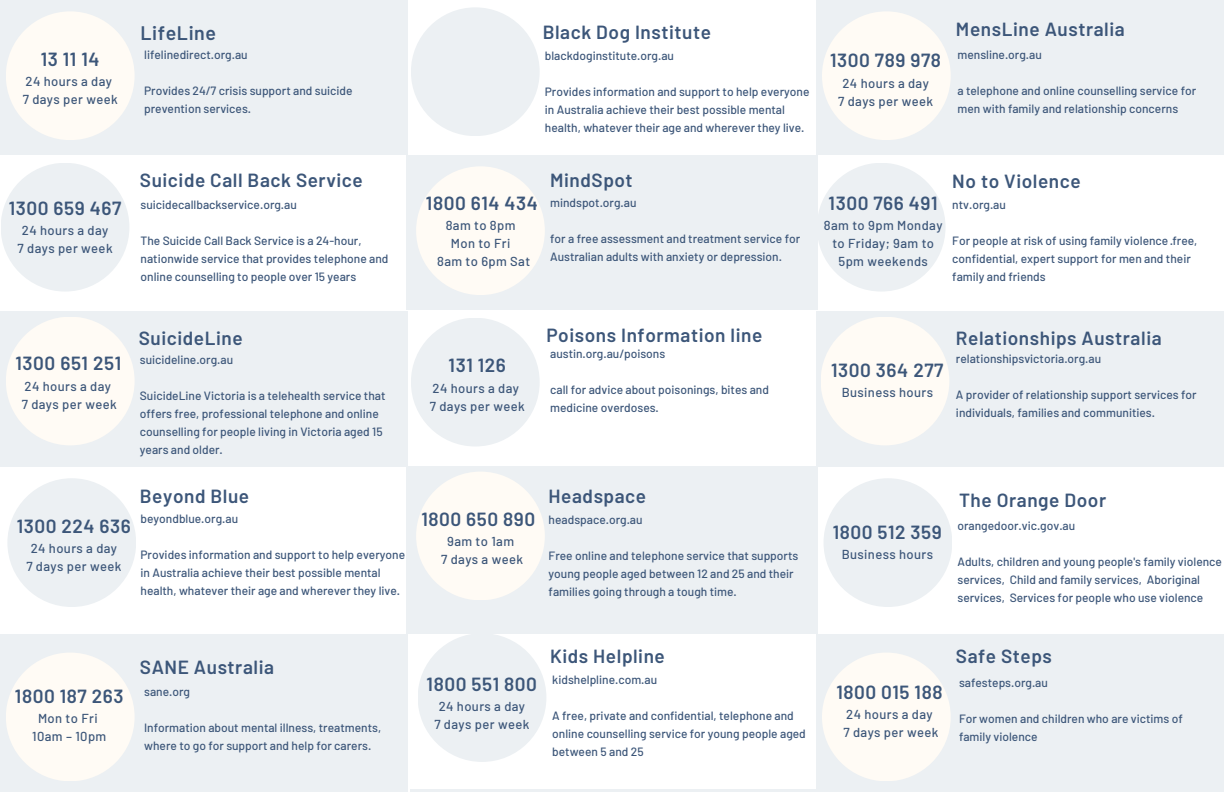
<style>
.page{position:relative;width:1224px;height:792px;background:#fff}
.page>*{position:absolute;margin:0;border:0;box-sizing:border-box;transform-origin:0 0}
.t1{font:600 19.6px "Barlow";letter-spacing:.03em;color:#3c5679}
.t2{font:600 19px "Barlow";letter-spacing:.03em;color:#3c5679}
.t3{font:500 13px/18px "Barlow";letter-spacing:.03em;color:#3c5679;text-align:center}
.t4{font:500 12px/18px "Barlow";color:#3c5679}
</style>
<div class="page">
<div style="left:1px;top:163px;width:128px;height:129px;background:#ecf0f3;border-radius:50%"></div>
<div style="left:0;top:0;width:408px;height:155px;background:#ecf0f3"></div>
<div style="left:6px;top:11px;width:129px;height:129px;background:#fffbf5;border-radius:50%"></div>
<div style="left:0;top:311px;width:408px;height:155px;background:#ecf0f3"></div>
<div style="left:6px;top:317px;width:129px;height:128px;background:#fffbf5;border-radius:50%"></div>
<div style="left:7px;top:478px;width:129px;height:129px;background:#ecf0f3;border-radius:50%"></div>
<div style="left:0;top:634px;width:408px;height:158px;background:#ecf0f3"></div>
<div style="left:6px;top:653px;width:129px;height:128px;background:#fffbf5;border-radius:50%"></div>
<div style="left:411px;top:318px;width:129px;height:129px;background:#ecf0f3;border-radius:50%"></div>
<div style="left:406px;top:155px;width:412px;height:155px;background:#ecf0f3"></div>
<div style="left:416px;top:166px;width:129px;height:129px;background:#fffbf5;border-radius:50%"></div>
<div style="left:406px;top:466px;width:412px;height:167px;background:#ecf0f3"></div>
<div style="left:416px;top:472px;width:129px;height:128px;background:#fffbf5;border-radius:50%"></div>
<div style="left:418px;top:633px;width:128px;height:129px;background:#ecf0f3;border-radius:50%"></div>
<hr style="left:410px;top:789px;width:408px;height:3px;background:#ecf0f3">
<div style="left:411px;top:7px;width:129px;height:129px;background:#ecf0f3;border-radius:50%"></div>
<div style="left:817px;top:163px;width:129px;height:129px;background:#ecf0f3;border-radius:50%"></div>
<div style="left:816px;top:0;width:408px;height:155px;background:#ecf0f3"></div>
<div style="left:822px;top:11px;width:129px;height:129px;background:#fffbf5;border-radius:50%"></div>
<div style="left:816px;top:311px;width:408px;height:155px;background:#ecf0f3"></div>
<div style="left:821px;top:317px;width:128px;height:128px;background:#fffbf5;border-radius:50%"></div>
<div style="left:824px;top:478px;width:128px;height:129px;background:#ecf0f3;border-radius:50%"></div>
<div style="left:816px;top:634px;width:408px;height:158px;background:#ecf0f3"></div>
<div style="left:822px;top:653px;width:129px;height:128px;background:#fffbf5;border-radius:50%"></div>
<p class="t2" style="left:41px;top:47px;width:60px">13 11 14</p>
<p class="t3" style="left:26px;top:72px;width:88px">24 hours a day</p>
<p class="t3" style="left:23px;top:90px;width:97px">7 days per week</p>
<p class="t1" style="left:141px;top:20px;width:77px">LifeLine</p>
<p class="t4" style="left:144px;top:45px;width:105px">lifelinedirect.org.au</p>
<p class="t4" style="left:144px;top:81px;width:210px">Provides 24/7 crisis support and suicide prevention services.</p>
<p class="t2" style="left:9px;top:196px;width:114px">1300 659 467</p>
<p class="t3" style="left:22px;top:221px;width:88px">24 hours a day</p>
<p class="t3" style="left:18px;top:239px;width:97px">7 days per week</p>
<p class="t2" style="left:140px;top:168px;width:224px">Suicide Call Back Service</p>
<p class="t4" style="left:141px;top:195px;width:158px">suicidecallbackservice.org.au</p>
<p class="t4" style="left:141px;top:231px;width:249px">The Suicide Call Back Service is a 24-hour, nationwide service that provides telephone and online counselling to people over 15 years</p>
<p class="t2" style="left:543px;top:20px;width:170px">Black Dog Institute</p>
<p class="t4" style="left:545px;top:46px;width:131px">blackdoginstitute.org.au</p>
<p class="t4" style="left:545px;top:82px;width:266px">Provides information and support to help everyone in Australia achieve their best possible mental health, whatever their age and wherever they live.</p>
<p class="t2" style="left:830px;top:48px;width:112px">1300 789 978</p>
<p class="t3" style="left:842px;top:73px;width:88px">24 hours a day</p>
<p class="t3" style="left:838px;top:91px;width:97px">7 days per week</p>
<p class="t2" style="left:956px;top:17px;width:170px">MensLine Australia</p>
<p class="t4" style="left:957px;top:45px;width:86px">mensline.org.au</p>
<p class="t4" style="left:957px;top:81px;width:240px">a telephone and online counselling service for men with family and relationship concerns</p>
<p class="t2" style="left:426px;top:191px;width:114px">1800 614 434</p>
<p class="t3" style="left:446px;top:216px;width:71px">8am to 8pm</p>
<p class="t3" style="left:451px;top:234px;width:61px">Mon to Fri</p>
<p class="t3" style="left:437px;top:252px;width:95px">8am to 6pm Sat</p>
<p class="t2" style="left:550px;top:168px;width:84px">MindSpot</p>
<p class="t4" style="left:550px;top:194px;width:88px">mindspot.org.au</p>
<p class="t4" style="left:550px;top:230px;width:252px">for a free assessment and treatment service for<br>Australian adults with anxiety or depression.</p>
<p class="t2" style="left:829px;top:191px;width:111px">1300 766 491</p>
<p class="t3" style="left:824px;top:216px;width:120px">8am to 9pm Monday to Friday; 9am to<br>5pm weekends</p>
<p class="t2" style="left:952px;top:169px;width:130px">No to Violence</p>
<p class="t4" style="left:952px;top:195px;width:55px">ntv.org.au</p>
<p class="t4" style="left:952px;top:231px;width:247px">For people at risk of using family violence ·free, confidential, expert support for men and their family and friends</p>
<p class="t2" style="left:16px;top:351px;width:107px">1300 651 251</p>
<p class="t3" style="left:25px;top:376px;width:88px">24 hours a day</p>
<p class="t3" style="left:22px;top:394px;width:97px">7 days per week</p>
<p class="t2" style="left:139px;top:326px;width:106px">SuicideLine</p>
<p class="t4" style="left:140px;top:350px;width:95px">suicideline.org.au</p>
<p class="t4" style="left:140px;top:386px;width:247px">SuicideLine Victoria is a telehealth service that offers free, professional telephone and online counselling for people living in Victoria aged 15 years and older.</p>
<p class="t2" style="left:17px;top:514px;width:116px">1300 224 636</p>
<p class="t3" style="left:31px;top:539px;width:88px">24 hours a day</p>
<p class="t3" style="left:26px;top:557px;width:97px">7 days per week</p>
<p class="t2" style="left:140px;top:484px;width:111px">Beyond Blue</p>
<p class="t4" style="left:141px;top:509px;width:99px">beyondblue.org.au</p>
<p class="t4" style="left:141px;top:545px;width:266px">Provides information and support to help everyone in Australia achieve their best possible mental health, whatever their age and wherever they live.</p>
<p class="t2" style="left:449px;top:353px;width:59px">131 126</p>
<p class="t3" style="left:433px;top:378px;width:88px">24 hours a day</p>
<p class="t3" style="left:430px;top:396px;width:97px">7 days per week</p>
<p class="t2" style="left:546px;top:323px;width:217px">Poisons Information line</p>
<p class="t4" style="left:550px;top:344px;width:117px">austin.org.au/poisons</p>
<p class="t4" style="left:550px;top:380px;width:220px">call for advice about poisonings, bites and medicine overdoses.</p>
<p class="t2" style="left:421px;top:507px;width:115px">1800 650 890</p>
<p class="t3" style="left:447px;top:532px;width:68px">9am to 1am</p>
<p class="t3" style="left:441px;top:550px;width:84px">7 days a week</p>
<p class="t2" style="left:549px;top:484px;width:99px">Headspace</p>
<p class="t4" style="left:549px;top:510px;width:95px">headspace.org.au</p>
<p class="t4" style="left:549px;top:546px;width:251px">Free online and telephone service that supports young people aged between 12 and 25 and their families going through a tough time.</p>
<p class="t2" style="left:15px;top:684px;width:110px">1800 187 263</p>
<p class="t3" style="left:38px;top:709px;width:61px">Mon to Fri</p>
<p class="t3" style="left:32px;top:727px;width:76px">10am – 10pm</p>
<p class="t2" style="left:140px;top:655px;width:136px">SANE Australia</p>
<p class="t4" style="left:144px;top:682px;width:47px">sane.org</p>
<p class="t4" style="left:144px;top:718px;width:238px">Information about mental illness, treatments, where to go for support and help for carers.</p>
<p class="t2" style="left:427px;top:672px;width:112px">1800 551 800</p>
<p class="t3" style="left:439px;top:697px;width:88px">24 hours a day</p>
<p class="t3" style="left:434px;top:715px;width:97px">7 days per week</p>
<p class="t2" style="left:550px;top:644px;width:116px">Kids Helpline</p>
<p class="t4" style="left:552px;top:670px;width:106px">kidshelpline.com.au</p>
<p class="t4" style="left:552px;top:706px;width:255px">A free, private and confidential, telephone and online counselling service for young people aged between 5 and 25</p>
<p class="t2" style="left:831px;top:358px;width:114px">1300 364 277</p>
<p class="t3" style="left:842px;top:383px;width:93px">Business hours</p>
<p class="t2" style="left:956px;top:326px;width:207px">Relationships Australia</p>
<p class="t4" style="left:956px;top:349px;width:147px">relationshipsvictoria.org.au</p>
<p class="t4" style="left:956px;top:385px;width:242px">A provider of relationship support services for individuals, families and communities.</p>
<p class="t2" style="left:833px;top:520px;width:111px">1800 512 359</p>
<p class="t3" style="left:842px;top:545px;width:93px">Business hours</p>
<p class="t2" style="left:959px;top:488px;width:149px">The Orange Door</p>
<p class="t4" style="left:957px;top:516px;width:119px">orangedoor.vic.gov.au</p>
<p class="t4" style="left:957px;top:552px;width:266px">Adults, children and young people's family violence services, Child and family services, Aboriginal services, Services for people who use violence</p>
<p class="t2" style="left:836px;top:680px;width:108px">1800 015 188</p>
<p class="t3" style="left:846px;top:705px;width:88px">24 hours a day</p>
<p class="t3" style="left:843px;top:723px;width:97px">7 days per week</p>
<p class="t2" style="left:956px;top:644px;width:98px">Safe Steps</p>
<p class="t4" style="left:959px;top:673px;width:90px">safesteps.org.au</p>
<p class="t4" style="left:959px;top:709px;width:225px">For women and children who are victims of family violence</p>
</div>
